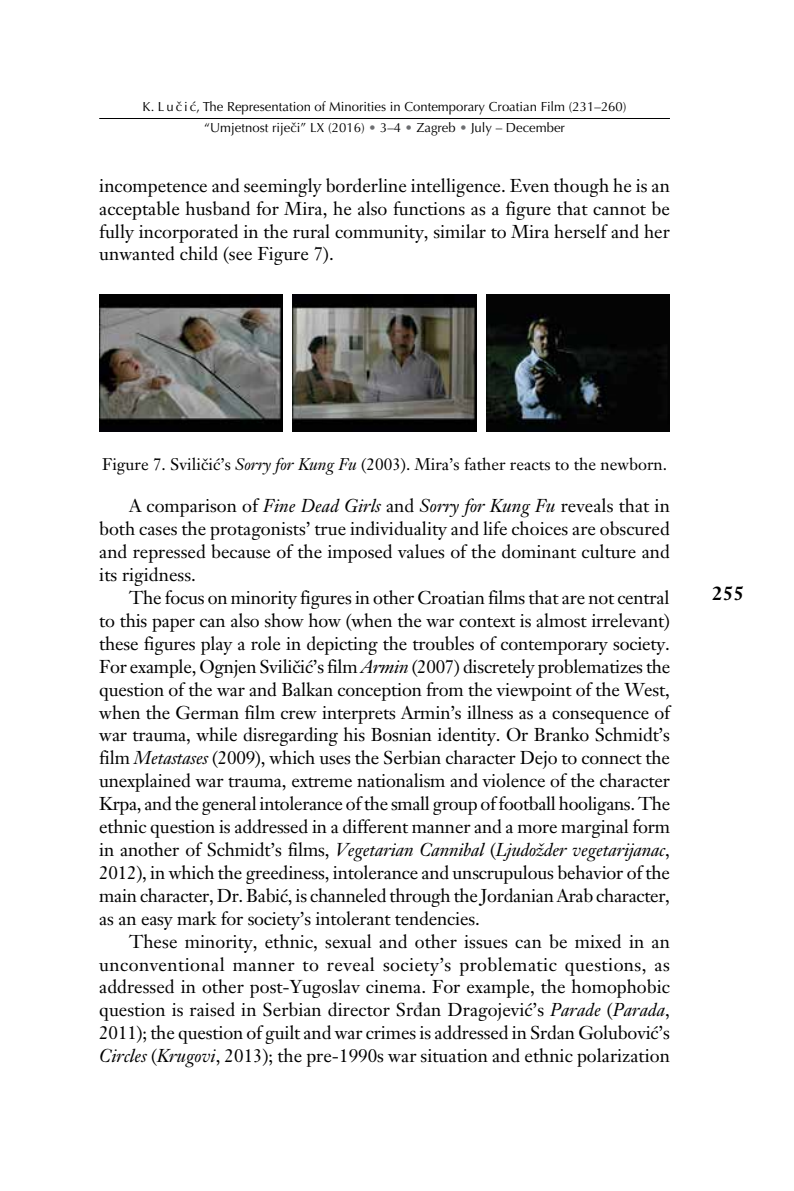
<style>
.page{position:relative;width:794px;height:1191px;background:#fff}
.page>*{position:absolute;margin:0;border:0;box-sizing:border-box;transform-origin:0 0}
.t1{font:700 19.25px "Janson 1250";color:#000}
.t2{font:18.38px/22.9px "Janson 1250";color:#000;text-align:justify}
.t3{font:16.62px "Janson 1250";color:#000}
.t4{font:13.12px/20.7px "Optima LT Pro";color:#000;text-align:center}
.s1{color:#6d6e71}
.s2{font-style:italic}
</style>
<div class="page">
<hr style="left:99px;top:118px;width:571px;height:1px;background:#000">
<img style="left:99px;top:294px;width:184px;height:138px">
<img style="left:293px;top:294px;width:183px;height:138px">
<img style="left:486px;top:294px;width:184px;height:138px">
<p class="t4" style="left:143px;top:97px;width:485px">K. L u č i ć, The Representation of Minorities in Contemporary Croatian Film (231–260) “Umjetnost riječi” LX (2016) <span class="s1">•</span> 3–4 <span class="s1">•</span> Zagreb <span class="s1">•</span> July – December</p>
<p class="t2" style="left:99px;top:174px;width:572px">incompetence and seemingly borderline intelligence. Even though he is an acceptable husband for Mira, he also functions as a figure that cannot be fully incorporated in the rural community, similar to Mira herself and her unwanted child (see Figure 7).</p>
<p class="t3" style="left:102px;top:453px;width:566px">Figure 7. Sviličić’s <span class="s2">Sorry for Kung Fu</span> (2003). Mira’s father reacts to the newborn.</p>
<p class="t2" style="left:99px;top:494px;width:572px;text-indent:30px">A comparison of <span class="s2">Fine Dead Girls</span> and <span class="s2">Sorry for Kung Fu</span> reveals that in both cases the protagonists’ true individuality and life choices are obscured and repressed because of the imposed values of the dominant culture and its rigidness.</p>
<p class="t2" style="left:99px;top:586px;width:572px;text-indent:30px">The focus on minority figures in other Croatian films that are not central to this paper can also show how (when the war context is almost irrelevant) these figures play a role in depicting the troubles of contemporary society.<br>For example, Ognjen Sviličić’s film <span class="s2">Armin</span> (2007) discretely problematizes the question of the war and Balkan conception from the viewpoint of the West, when the German film crew interprets Armin’s illness as a consequence of war trauma, while disregarding his Bosnian identity. Or Branko Schmidt’s film <span class="s2">Metastases</span> (2009), which uses the Serbian character Dejo to connect the unexplained war trauma, extreme nationalism and violence of the character Krpa, and the general intolerance of the small group of football hooligans. The ethnic question is addressed in a different manner and a more marginal form in another of Schmidt’s films, <span class="s2">Vegetarian Cannibal</span> (<span class="s2">Ljudožder vegetarijanac</span>, 2012), in which the greediness, intolerance and unscrupulous behavior of the main character, Dr. Babić, is channeled through the Jordanian Arab character, as an easy mark for society’s intolerant tendencies.</p>
<p class="t2" style="left:99px;top:929px;width:572px;text-indent:30px">These minority, ethnic, sexual and other issues can be mixed in an unconventional manner to reveal society’s problematic questions, as addressed in other post-Yugoslav cinema. For example, the homophobic question is raised in Serbian director Srđan Dragojević’s <span class="s2">Parade</span> (<span class="s2">Parada</span>, 2011); the question of guilt and war crimes is addressed in Srdan Golubović’s <span class="s2">Circles</span> (<span class="s2">Krugovi</span>, 2013); the pre-1990s war situation and ethnic polarization</p>
<p class="t1" style="left:712px;top:580px;width:34px">255</p>
</div>
